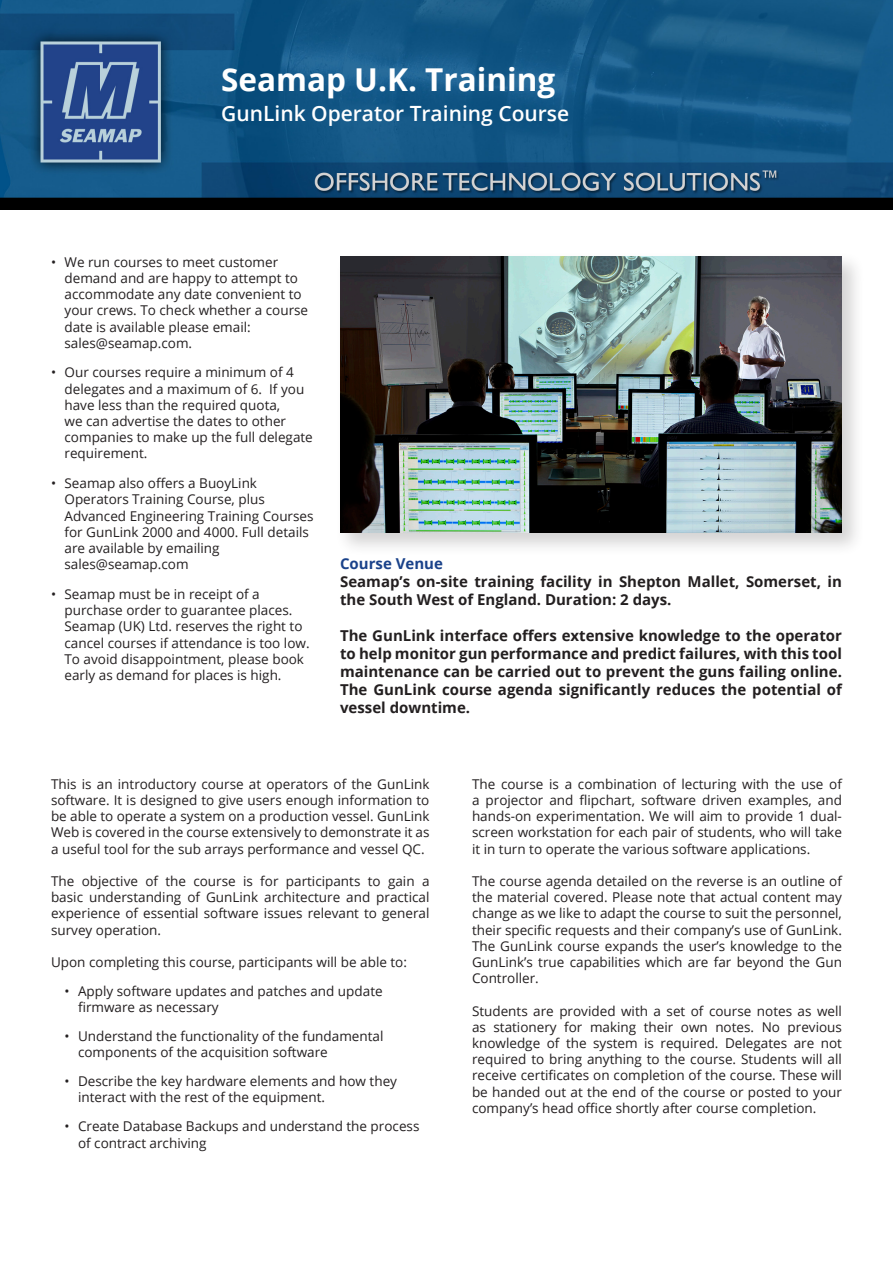
<style>
.page{position:relative;width:893px;height:1263px;background:#fff}
.page>*{position:absolute;margin:0;border:0;box-sizing:border-box;transform-origin:0 0}
.t1{font:700 31.5px "Open Sans";color:#fff}
.t2{font:600 21px "Open Sans";color:#fff}
.t3{font:700 15px/18px "Open Sans";color:#231f20}
.t4{font:700 15px "Open Sans";color:#1a428a}
.Bullets{font:13.5px/16.2px "Open Sans";color:#231f20}
</style>
<div class="page">
<img style="left:0;top:0;width:893px;height:209px">
<div style="left:335px;top:251px;width:530px;height:305px;background:#231f20;opacity:.2"></div>
<img style="left:340px;top:256px;width:502px;height:277px">
<p class="t1" style="left:221px;top:58px;width:335px">Seamap U.K. Training</p>
<p class="t2" style="left:221px;top:99px;width:349px">GunLink Operator Training Course</p>
<p class="Bullets" style="left:65px;top:253px;width:245px;text-indent:-14px">• We run courses to meet customer demand and are happy to attempt to accommodate any date convenient to your crews. To check whether a course date is available please email: sales@seamap.com.</p>
<p class="Bullets" style="left:65px;top:364px;width:250px;text-indent:-14px">• Our courses require a minimum of 4 delegates and a maximum of 6. If you have less than the required quota,<br>we can advertise the dates to other companies to make up the full delegate requirement.</p>
<p class="Bullets" style="left:65px;top:475px;width:251px;text-indent:-14px">• Seamap also offers a BuoyLink<br>Operators Training Course, plus<br>Advanced Engineering Training Courses for GunLink 2000 and 4000. Full details are available by emailing sales@seamap.com</p>
<p class="Bullets" style="left:65px;top:585px;width:247px;text-indent:-14px">• Seamap must be in receipt of a purchase order to guarantee places.<br>Seamap (UK) Ltd. reserves the right to cancel courses if attendance is too low.<br>To avoid disappointment, please book early as demand for places is high.</p>
<p class="t4" style="left:340px;top:552px;width:104px">Course Venue</p>
<p class="t3" style="left:340px;top:572px;width:503px">Seamap’s on-site training facility in Shepton Mallet, Somerset, in the South West of England. Duration: 2 days.</p>
<p class="t3" style="left:340px;top:626px;width:503px;text-align:justify">The GunLink interface offers extensive knowledge to the operator to help monitor gun performance and predict failures, with this tool maintenance can be carried out to prevent the guns failing online.<br>The GunLink course agenda significantly reduces the potential of vessel downtime.</p>
<p class="Bullets" style="left:51px;top:775px;width:380px;text-align:justify">This is an introductory course at operators of the GunLink software. It is designed to give users enough information to be able to operate a system on a production vessel. GunLink Web is covered in the course extensively to demonstrate it as a useful tool for the sub arrays performance and vessel QC.</p>
<p class="Bullets" style="left:51px;top:872px;width:380px;text-align:justify">The objective of the course is for participants to gain a basic understanding of GunLink architecture and practical experience of essential software issues relevant to general survey operation.</p>
<p class="Bullets" style="left:51px;top:953px;width:357px">Upon completing this course, participants will be able to:</p>
<p class="Bullets" style="left:78px;top:982px;width:306px;text-indent:-14px">• Apply software updates and patches and update firmware as necessary</p>
<p class="Bullets" style="left:78px;top:1028px;width:307px;text-indent:-14px">• Understand the functionality of the fundamental components of the acquisition software</p>
<p class="Bullets" style="left:78px;top:1073px;width:321px;text-indent:-14px">• Describe the key hardware elements and how they interact with the rest of the equipment.</p>
<p class="Bullets" style="left:78px;top:1118px;width:343px;text-indent:-14px">• Create Database Backups and understand the process of contract archiving</p>
<p class="Bullets" style="left:472px;top:775px;width:371px;text-align:justify">The course is a combination of lecturing with the use of a projector and flipchart, software driven examples, and hands-on experimentation. We will aim to provide 1 dual&shy;screen workstation for each pair of students, who will take it in turn to operate the various software applications.</p>
<p class="Bullets" style="left:472px;top:872px;width:371px;text-align:justify">The course agenda detailed on the reverse is an outline of the material covered. Please note that actual content may change as we like to adapt the course to suit the personnel, their specific requests and their company’s use of GunLink.<br>The GunLink course expands the user’s knowledge to the GunLink’s true capabilities which are far beyond the Gun Controller.</p>
<p class="Bullets" style="left:472px;top:1002px;width:371px;text-align:justify">Students are provided with a set of course notes as well as stationery for making their own notes. No previous knowledge of the system is required. Delegates are not required to bring anything to the course. Students will all receive certificates on completion of the course. These will be handed out at the end of the course or posted to your company’s head office shortly after course completion.</p>
</div>
